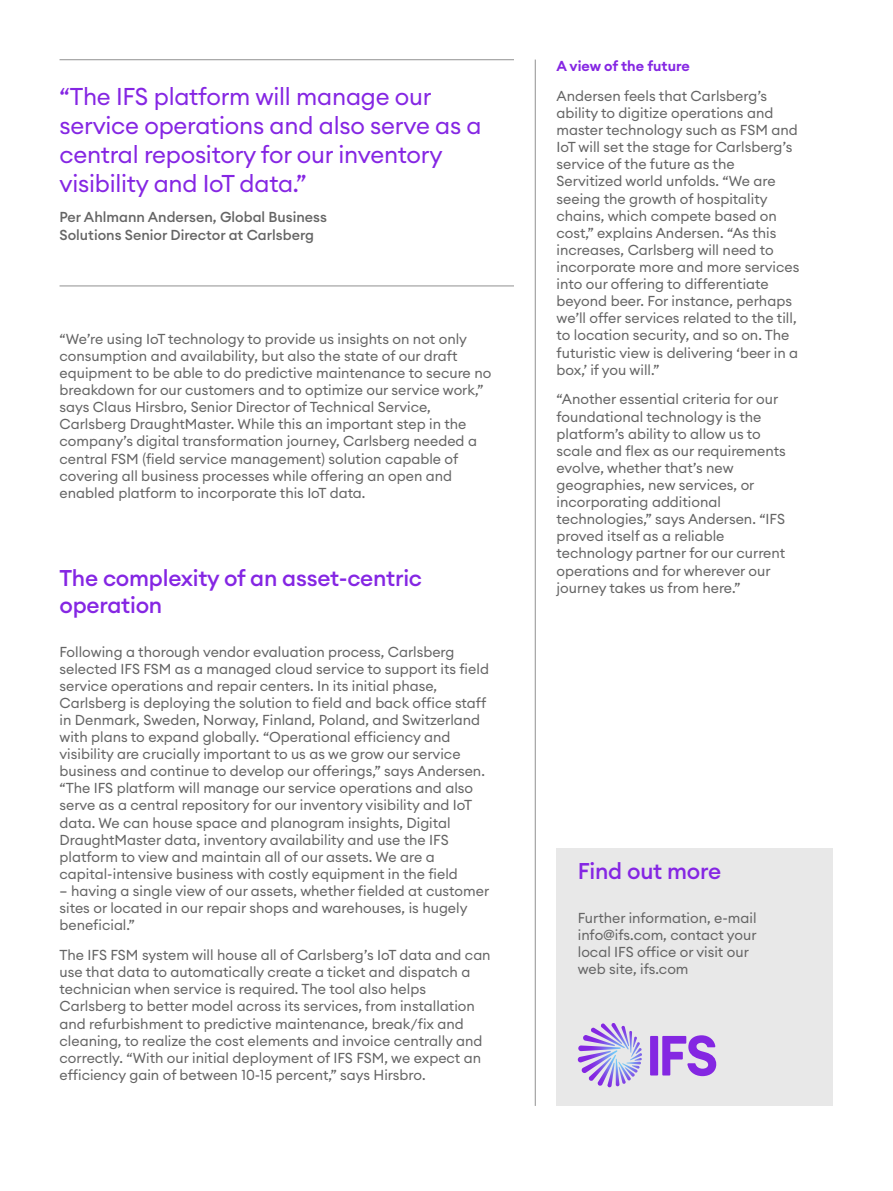
<style>
.page{position:relative;width:893px;height:1191px;background:#fff}
.page>*{position:absolute;margin:0;border:0;box-sizing:border-box;transform-origin:0 0}
.Quote_or_pullout{font:24px/28.8px "Euclid Circular A";letter-spacing:-.01em;color:#8526e3}
.intro_copy_white{font:500 22.5px/27px "Euclid Circular A";letter-spacing:-.01em;color:#8526e3}
.copy{font:14.25px/17.1px "Euclid Circular A";color:#656565}
.Caption_copy{font:500 14.25px/17.1px "Euclid Circular A";color:#656565}
.Bullet_list_header_p{font:600 14.25px "Euclid Circular A";color:#8526e3}
</style>
<div class="page">
<hr style="left:535px;top:60px;width:1px;height:1046px;background:#919191">
<hr style="left:60px;top:59px;width:454px;height:1px;background:#919191">
<hr style="left:60px;top:286px;width:454px;height:1px;background:#919191">
<div style="left:556px;top:848px;width:277px;height:258px;background:#e8e8e8"></div>
<svg style="left:650px;top:1035px;width:66px;height:41px"></svg>
<svg style="left:578px;top:1023px;width:64px;height:63px"></svg>
<p class="Quote_or_pullout" style="left:60px;top:82px;width:424px">“The IFS platform will manage our service operations and also serve as a central repository for our inventory visibility and IoT data.”</p>
<p class="Caption_copy" style="left:60px;top:209px;width:269px">Per Ahlmann Andersen, Global Business<br>Solutions Senior Director at Carlsberg</p>
<p class="copy" style="left:60px;top:330px;width:433px">“We’re using IoT technology to provide us insights on not only consumption and availability, but also the state of our draft equipment to be able to do predictive maintenance to secure no breakdown for our customers and to optimize our service work,” says Claus Hirsbro, Senior Director of Technical Service, Carlsberg DraughtMaster. While this an important step in the company’s digital transformation journey, Carlsberg needed a central FSM (field service management) solution capable of covering all business processes while offering an open and enabled platform to incorporate this IoT data.</p>
<p class="intro_copy_white" style="left:60px;top:564px;width:364px">The complexity of an asset-centric operation</p>
<p class="copy" style="left:60px;top:643px;width:431px">Following a thorough vendor evaluation process, Carlsberg selected IFS FSM as a managed cloud service to support its field service operations and repair centers. In its initial phase, Carlsberg is deploying the solution to field and back office staff in Denmark, Sweden, Norway, Finland, Poland, and Switzerland with plans to expand globally. “Operational efficiency and visibility are crucially important to us as we grow our service business and continue to develop our offerings,” says Andersen. “The IFS platform will manage our service operations and also serve as a central repository for our inventory visibility and IoT data. We can house space and planogram insights, Digital DraughtMaster data, inventory availability and use the IFS platform to view and maintain all of our assets. We are a capital-intensive business with costly equipment in the field</p>
<p class="copy" style="left:60px;top:882px;width:431px">– having a single view of our assets, whether fielded at customer sites or located in our repair shops and warehouses, is hugely beneficial.”</p>
<p class="copy" style="left:60px;top:946px;width:433px">The IFS FSM system will house all of Carlsberg’s IoT data and can use that data to automatically create a ticket and dispatch a technician when service is required. The tool also helps Carlsberg to better model across its services, from installation and refurbishment to predictive maintenance, break/fix and cleaning, to realize the cost elements and invoice centrally and correctly. “With our initial deployment of IFS FSM, we expect an efficiency gain of between 10-15 percent,” says Hirsbro.</p>
<p class="Bullet_list_header_p" style="left:556px;top:57px;width:135px">A view of the future</p>
<p class="copy" style="left:556px;top:87px;width:244px">Andersen feels that Carlsberg’s ability to digitize operations and master technology such as FSM and IoT will set the stage for Carlsberg’s service of the future as the Servitized world unfolds. “We are seeing the growth of hospitality chains, which compete based on cost,” explains Andersen. “As this increases, Carlsberg will need to incorporate more and more services into our offering to differentiate beyond beer. For instance, perhaps we’ll offer services related to the till, to location security, and so on. The futuristic view is delivering ‘beer in a box,’ if you will.”</p>
<p class="copy" style="left:556px;top:391px;width:231px">“Another essential criteria for our foundational technology is the platform’s ability to allow us to scale and flex as our requirements evolve, whether that’s new geographies, new services, or incorporating additional technologies,” says Andersen. “IFS proved itself as a reliable technology partner for our current operations and for wherever our journey takes us from here.”</p>
<p class="intro_copy_white" style="left:578px;top:858px;width:145px">Find out more</p>
<p class="copy" style="left:578px;top:909px;width:180px">Further information, e-mail info@ifs.com, contact your local IFS office or visit our web site, ifs.com</p>
</div>
